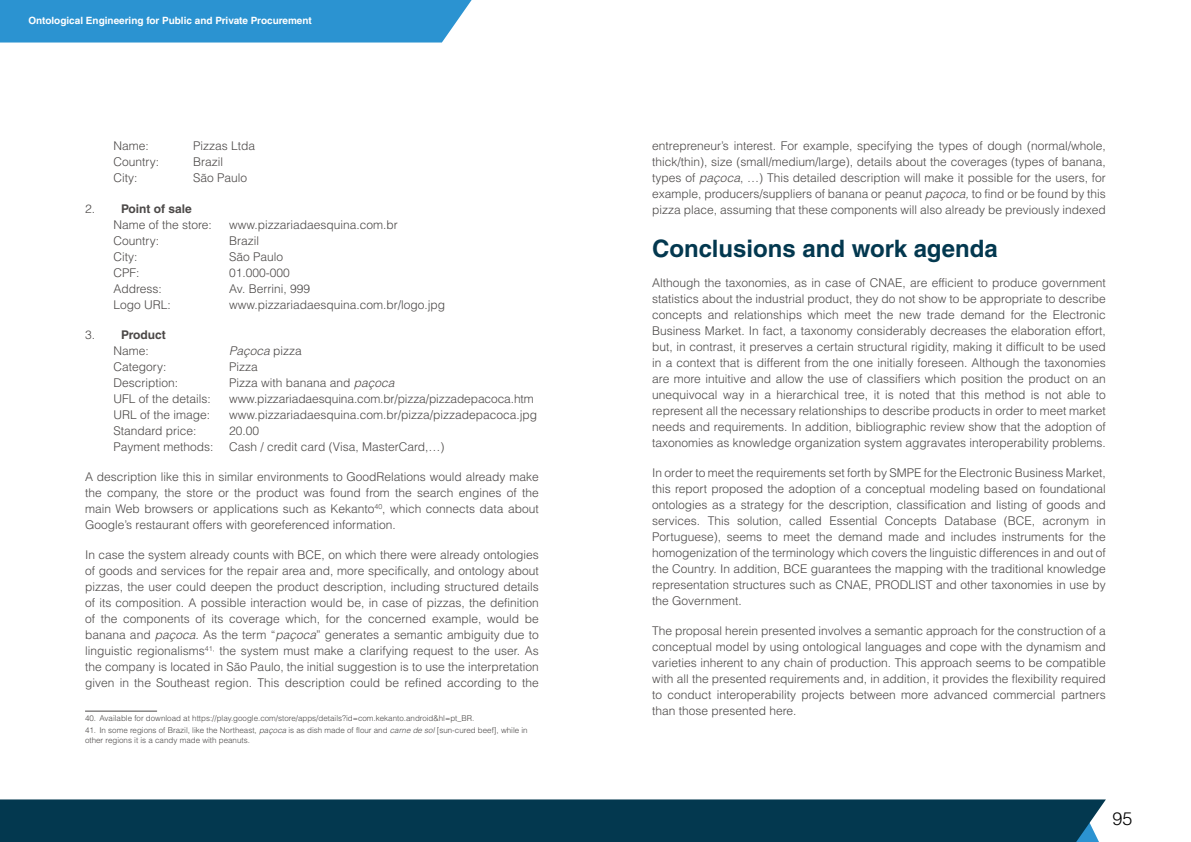
<style>
.page{position:relative;width:1191px;height:842px;background:#fff}
.page>*{position:absolute;margin:0;border:0;box-sizing:border-box;transform-origin:0 0}
.t1{font:700 24px "Helvetica LT Std";color:#03384f}
.t2{font:300 18px "Helvetica LT Std";color:#000}
.t3{font:300 12px/16px "Helvetica LT Std";color:#4b4847;text-align:justify}
.t4{font:italic 300 12px "Helvetica LT Std";color:#4b4847}
.t5{font:700 10px "Helvetica LT Std";color:#fff}
.t6{font:300 8px/9.6px "Helvetica LT Std";color:#4b4847}
.s1{font-weight:700}
.s2{font-style:normal}
.s3{font-style:italic}
</style>
<div class="page">
<div style="left:0;top:0;width:472px;height:43px;background:#2b93d1"></div>
<div style="left:0;top:799px;width:1106px;height:43px;background:#03384f"></div>
<hr style="left:85px;top:711px;width:72px;height:1px;background:#4b4847">
<p class="t5" style="left:28px;top:15px;width:285px">Ontological Engineering for Public and Private Procurement</p>
<p class="t3" style="left:113px;top:138px;width:37px">Name:</p>
<p class="t3" style="left:193px;top:138px;width:64px">Pizzas Ltda</p>
<p class="t3" style="left:113px;top:154px;width:47px">Country:</p>
<p class="t3" style="left:193px;top:154px;width:31px">Brazil</p>
<p class="t3" style="left:113px;top:170px;width:25px">City:</p>
<p class="t3" style="left:193px;top:170px;width:56px">São Paulo</p>
<p class="t3" style="left:113px;top:200px;width:100px;text-indent:-28px">2. <span class="s1">Point of sale<br></span>Name of the store:</p>
<p class="t3" style="left:229px;top:216px;width:170px">www.pizzariadaesquina.com.br</p>
<p class="t3" style="left:113px;top:232px;width:47px">Country:</p>
<p class="t3" style="left:229px;top:232px;width:32px">Brazil</p>
<p class="t3" style="left:113px;top:248px;width:25px">City:</p>
<p class="t3" style="left:229px;top:248px;width:56px">São Paulo</p>
<p class="t3" style="left:113px;top:264px;width:28px">CPF:</p>
<p class="t3" style="left:229px;top:264px;width:62px">01.000-000</p>
<p class="t3" style="left:113px;top:280px;width:50px">Address:</p>
<p class="t3" style="left:229px;top:280px;width:82px">Av. Berrini, 999</p>
<p class="t3" style="left:113px;top:296px;width:59px">Logo URL:</p>
<p class="t3" style="left:229px;top:296px;width:218px">www.pizzariadaesquina.com.br/logo.jpg</p>
<p class="t3" style="left:113px;top:326px;width:54px;text-indent:-28px">3. <span class="s1">Product<br></span>Name:</p>
<p class="t4" style="left:229px;top:343px;width:74px">Paçoca <span class="s2">pizza</span></p>
<p class="t3" style="left:113px;top:358px;width:54px">Category:</p>
<p class="t3" style="left:229px;top:358px;width:30px">Pizza</p>
<p class="t3" style="left:113px;top:374px;width:66px">Description:</p>
<p class="t3" style="left:229px;top:374px;width:167px">Pizza with banana and <span class="s3">paçoca</span></p>
<p class="t3" style="left:113px;top:390px;width:99px">UFL of the details:</p>
<p class="t3" style="left:229px;top:390px;width:306px">www.pizzariadaesquina.com.br/pizza/pizzadepacoca.htm</p>
<p class="t3" style="left:113px;top:406px;width:98px">URL of the image:</p>
<p class="t3" style="left:229px;top:406px;width:310px">www.pizzariadaesquina.com.br/pizza/pizzadepacoca.jpg</p>
<p class="t3" style="left:113px;top:422px;width:85px">Standard price:</p>
<p class="t3" style="left:229px;top:422px;width:32px">20.00</p>
<p class="t3" style="left:113px;top:438px;width:102px">Payment methods:</p>
<p class="t3" style="left:229px;top:438px;width:217px">Cash / credit card (Visa, MasterCard,…)</p>
<p class="t3" style="left:85px;top:468px;width:455px">A description like this in similar environments to GoodRelations would already make the company, the store or the product was found from the search engines of the main Web browsers or applications such as Kekanto<sup>40</sup>, which connects data about Google’s restaurant offers with georeferenced information.</p>
<p class="t3" style="left:85px;top:547px;width:455px">In case the system already counts with BCE, on which there were already ontologies of goods and services for the repair area and, more specifically, and ontology about pizzas, the user could deepen the product description, including structured details of its composition. A possible interaction would be, in case of pizzas, the definition of the components of its coverage which, for the concerned example, would be banana and <span class="s3">paçoca.</span> As the term “<span class="s3">paçoca</span>” generates a semantic ambiguity due to linguistic regionalisms<sup>41,</sup> the system must make a clarifying request to the user. As the company is located in São Paulo, the initial suggestion is to use the interpretation given in the Southeast region. This description could be refined according to the</p>
<p class="t6" style="left:85px;top:713px;width:391px">40. Available for download at https://play.google.com/store/apps/details?id=com.kekanto.android&amp;hl=pt_BR.</p>
<p class="t6" style="left:85px;top:725px;width:444px">41. In some regions of Brazil, like the Northeast, <span class="s3">paçoca</span> is as dish made of flour and <span class="s3">carne de sol</span> [sun-cured beef], while in other regions it is a candy made with peanuts.</p>
<p class="t3" style="left:652px;top:138px;width:455px">entrepreneur’s interest. For example, specifying the types of dough (normal/whole, thick/thin), size (small/medium/large), details about the coverages (types of banana, types of <span class="s3">paçoca</span>, …) This detailed description will make it possible for the users, for example, producers/suppliers of banana or peanut <span class="s3">paçoca,</span> to find or be found by this pizza place, assuming that these components will also already be previously indexed</p>
<h1 class="t1" style="left:652px;top:233px;width:347px">Conclusions and work agenda</h1>
<p class="t3" style="left:652px;top:274px;width:455px">Although the taxonomies, as in case of CNAE, are efficient to produce government statistics about the industrial product, they do not show to be appropriate to describe concepts and relationships which meet the new trade demand for the Electronic Business Market. In fact, a taxonomy considerably decreases the elaboration effort, but, in contrast, it preserves a certain structural rigidity, making it difficult to be used in a context that is different from the one initially foreseen. Although the taxonomies are more intuitive and allow the use of classifiers which position the product on an unequivocal way in a hierarchical tree, it is noted that this method is not able to represent all the necessary relationships to describe products in order to meet market needs and requirements. In addition, bibliographic review show that the adoption of taxonomies as knowledge organization system aggravates interoperability problems.</p>
<p class="t3" style="left:652px;top:464px;width:455px">In order to meet the requirements set forth by SMPE for the Electronic Business Market, this report proposed the adoption of a conceptual modeling based on foundational ontologies as a strategy for the description, classification and listing of goods and services. This solution, called Essential Concepts Database (BCE, acronym in Portuguese), seems to meet the demand made and includes instruments for the homogenization of the terminology which covers the linguistic differences in and out of the Country. In addition, BCE guarantees the mapping with the traditional knowledge representation structures such as CNAE, PRODLIST and other taxonomies in use by the Government.</p>
<p class="t3" style="left:652px;top:623px;width:455px">The proposal herein presented involves a semantic approach for the construction of a conceptual model by using ontological languages and cope with the dynamism and varieties inherent to any chain of production. This approach seems to be compatible with all the presented requirements and, in addition, it provides the flexibility required to conduct interoperability projects between more advanced commercial partners than those presented here.</p>
<h2 class="t2" style="left:1112px;top:808px;width:22px">95</h2>
</div>
